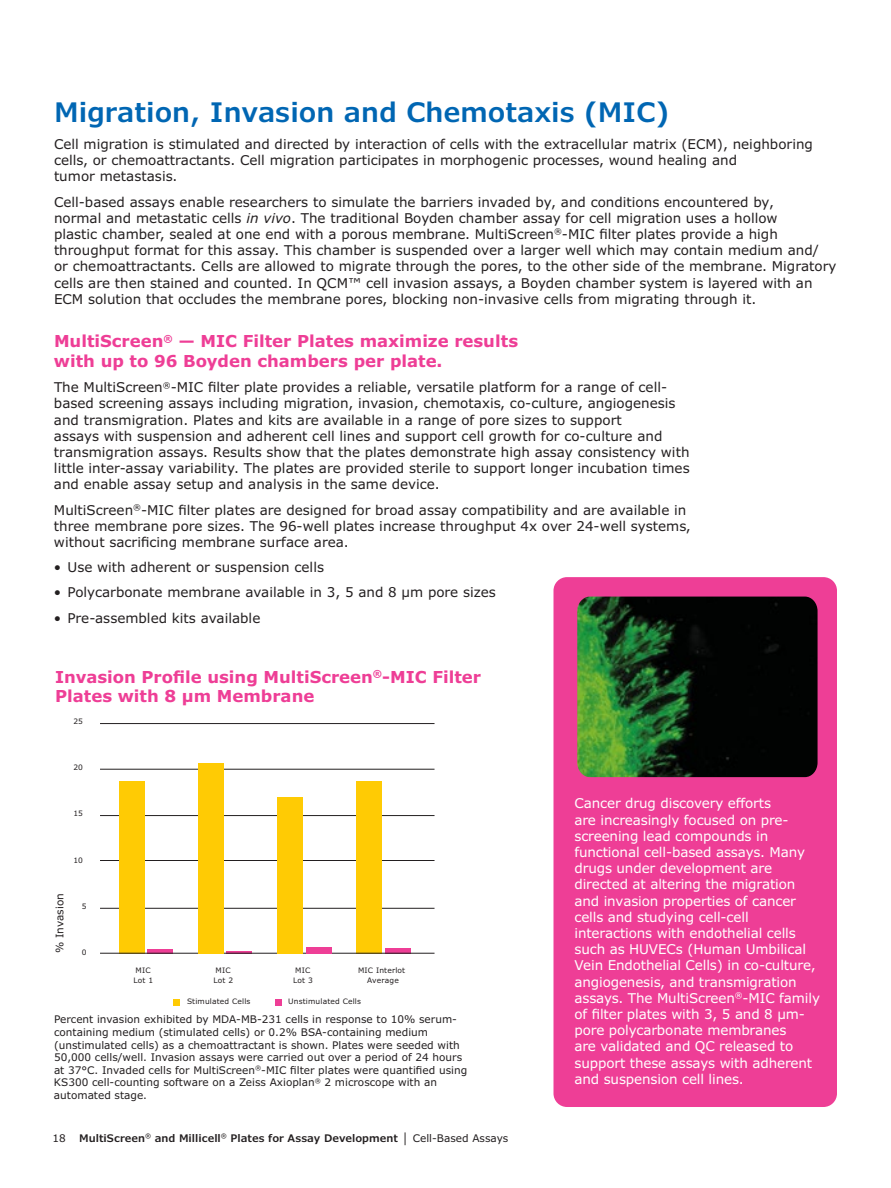
<style>
.page{position:relative;width:891px;height:1188px;background:#fff}
.page>*{position:absolute;margin:0;border:0;box-sizing:border-box;transform-origin:0 0}
.t1{font:600 27px "Verdana Pro";color:#0066b3}
.t2{font:700 16.5px/19.5px "Verdana Pro";color:#ee3e96}
.t3{font:13.5px/16.2px "Verdana Pro";color:#231f20}
.t4{font:13.5px/16.2px "Verdana Pro";letter-spacing:-.01em;color:#fff}
.t5{font:10.5px/12.6px "Verdana Pro";color:#231f20}
.t6{font:600 10.5px "Verdana Pro";color:#231f20}
.t7{font:7.5px/9.8px "Verdana Pro";letter-spacing:.02em;color:#231f20}
.s1{font-style:italic}
.s2{font-weight:400}
</style>
<div class="page">
<hr style="left:100px;top:815px;width:335px;height:1px;background:#231f20">
<hr style="left:100px;top:860px;width:335px;height:1px;background:#231f20">
<hr style="left:100px;top:908px;width:335px;height:1px;background:#231f20">
<div style="left:119px;top:781px;width:25px;height:172px;background:#ffcb04"></div>
<div style="left:356px;top:781px;width:26px;height:172px;background:#ffcb04"></div>
<hr style="left:100px;top:769px;width:335px;height:1px;background:#231f20">
<hr style="left:100px;top:723px;width:335px;height:1px;background:#231f20">
<svg style="left:147px;top:949px;width:26px;height:4px"></svg>
<hr style="left:227px;top:951px;width:25px;height:2px;background:#ee3e96">
<div style="left:385px;top:948px;width:26px;height:5px;background:#ee3e96"></div>
<hr style="left:100px;top:953px;width:335px;height:1px;background:#231f20">
<div style="left:198px;top:763px;width:26px;height:190px;background:#ffcb04"></div>
<svg style="left:174px;top:999px;width:6px;height:6px"></svg>
<div style="left:275px;top:999px;width:7px;height:6px;background:#ee3e96"></div>
<div style="left:277px;top:797px;width:26px;height:156px;background:#ffcb04"></div>
<div style="left:306px;top:947px;width:26px;height:6px;background:#ee3e96"></div>
<div style="left:554px;top:577px;width:283px;height:530px;background:#ee3e96;border-radius:14px"></div>
<img style="left:577px;top:597px;width:241px;height:180px">
<h1 class="t1" style="left:54px;top:95px;width:617px">Migration, Invasion and Chemotaxis (MIC)</h1>
<p class="t3" style="left:54px;top:136px;width:760px">Cell migration is stimulated and directed by interaction of cells with the extracellular matrix (ECM), neighboring cells, or chemoattractants. Cell migration participates in morphogenic processes, wound healing and<br>tumor metastasis.</p>
<p class="t3" style="left:54px;top:194px;width:784px">Cell-based assays enable researchers to simulate the barriers invaded by, and conditions encountered by,<br>normal and metastatic cells <span class="s1">in vivo</span>. The traditional Boyden chamber assay for cell migration uses a hollow<br>plastic chamber, sealed at one end with a porous membrane. MultiScreen<sup>®</sup>-MIC filter plates provide a high throughput format for this assay. This chamber is suspended over a larger well which may contain medium and/<br>or chemoattractants. Cells are allowed to migrate through the pores, to the other side of the membrane. Migratory cells are then stained and counted. In QCM™ cell invasion assays, a Boyden chamber system is layered with an ECM solution that occludes the membrane pores, blocking non-invasive cells from migrating through it.</p>
<p class="t2" style="left:54px;top:332px;width:466px">MultiScreen<sup>®</sup> — MIC Filter Plates maximize results with up to 96 Boyden chambers per plate.</p>
<p class="t3" style="left:54px;top:379px;width:637px">The MultiScreen<sup>®</sup>-MIC filter plate provides a reliable, versatile platform for a range of cell&shy;based screening assays including migration, invasion, chemotaxis, co-culture, angiogenesis and transmigration. Plates and kits are available in a range of pore sizes to support<br>assays with suspension and adherent cell lines and support cell growth for co-culture and transmigration assays. Results show that the plates demonstrate high assay consistency with little inter-assay variability. The plates are provided sterile to support longer incubation times and enable assay setup and analysis in the same device.</p>
<p class="t3" style="left:54px;top:502px;width:638px">MultiScreen<sup>®</sup>-MIC filter plates are designed for broad assay compatibility and are available in three membrane pore sizes. The 96-well plates increase throughput 4x over 24-well systems, without sacrificing membrane surface area.</p>
<p class="t3" style="left:54px;top:559px;width:272px">• Use with adherent or suspension cells</p>
<p class="t3" style="left:54px;top:585px;width:444px">• Polycarbonate membrane available in 3, 5 and 8 μm pore sizes</p>
<p class="t3" style="left:54px;top:610px;width:208px">• Pre-assembled kits available</p>
<p class="t2" style="left:55px;top:667px;width:427px">Invasion Profile using MultiScreen<sup>®</sup>-MIC Filter<br>Plates with 8 μm Membrane</p>
<p class="t7" style="left:74px;top:716px;width:11px">25</p>
<p class="t7" style="left:74px;top:763px;width:11px">20</p>
<p class="t7" style="left:74px;top:809px;width:11px">15</p>
<p class="t7" style="left:74px;top:855px;width:11px">10</p>
<p class="t5" style="left:53px;top:953px;width:61px;rotate:-90deg">% Invasion</p>
<p class="t7" style="left:82px;top:901px;width:6px">5</p>
<p class="t7" style="left:82px;top:947px;width:6px">0</p>
<p class="t7" style="left:134px;top:966px;width:21px">MIC<br>Lot 1</p>
<p class="t7" style="left:214px;top:966px;width:21px">MIC<br>Lot 2</p>
<p class="t7" style="left:293px;top:966px;width:21px">MIC<br>Lot 3</p>
<p class="t7" style="left:358px;top:966px;width:49px;text-align:center">MIC Interlot<br>Average</p>
<p class="t7" style="left:187px;top:997px;width:65px">Stimulated Cells</p>
<p class="t7" style="left:288px;top:997px;width:74px">Unstimulated Cells</p>
<p class="t5" style="left:54px;top:1013px;width:415px">Percent invasion exhibited by MDA-MB-231 cells in response to 10% serum&shy;containing medium (stimulated cells) or 0.2% BSA-containing medium (unstimulated cells) as a chemoattractant is shown. Plates were seeded with 50,000 cells/well. Invasion assays were carried out over a period of 24 hours at 37°C. Invaded cells for MultiScreen<sup>®</sup>-MIC filter plates were quantified using KS300 cell-counting software on a Zeiss Axioplan<sup>®</sup> 2 microscope with an automated stage.</p>
<p class="t5" style="left:53px;top:1132px;width:15px">18</p>
<p class="t6" style="left:79px;top:1131px;width:431px">MultiScreen<sup>®</sup> and Millicell<sup>®</sup> Plates for Assay Development <span class="s2">│ Cell-Based Assays</span></p>
<p class="t4" style="left:574px;top:796px;width:247px">Cancer drug discovery efforts<br>are increasingly focused on pre&shy;screening lead compounds in functional cell-based assays. Many drugs under development are directed at altering the migration and invasion properties of cancer cells and studying cell-cell interactions with endothelial cells such as HUVECs (Human Umbilical Vein Endothelial Cells) in co-culture, angiogenesis, and transmigration assays. The MultiScreen<sup>®</sup>-MIC family of filter plates with 3, 5 and 8 μm&shy;pore polycarbonate membranes<br>are validated and QC released to support these assays with adherent and suspension cell lines.</p>
</div>
